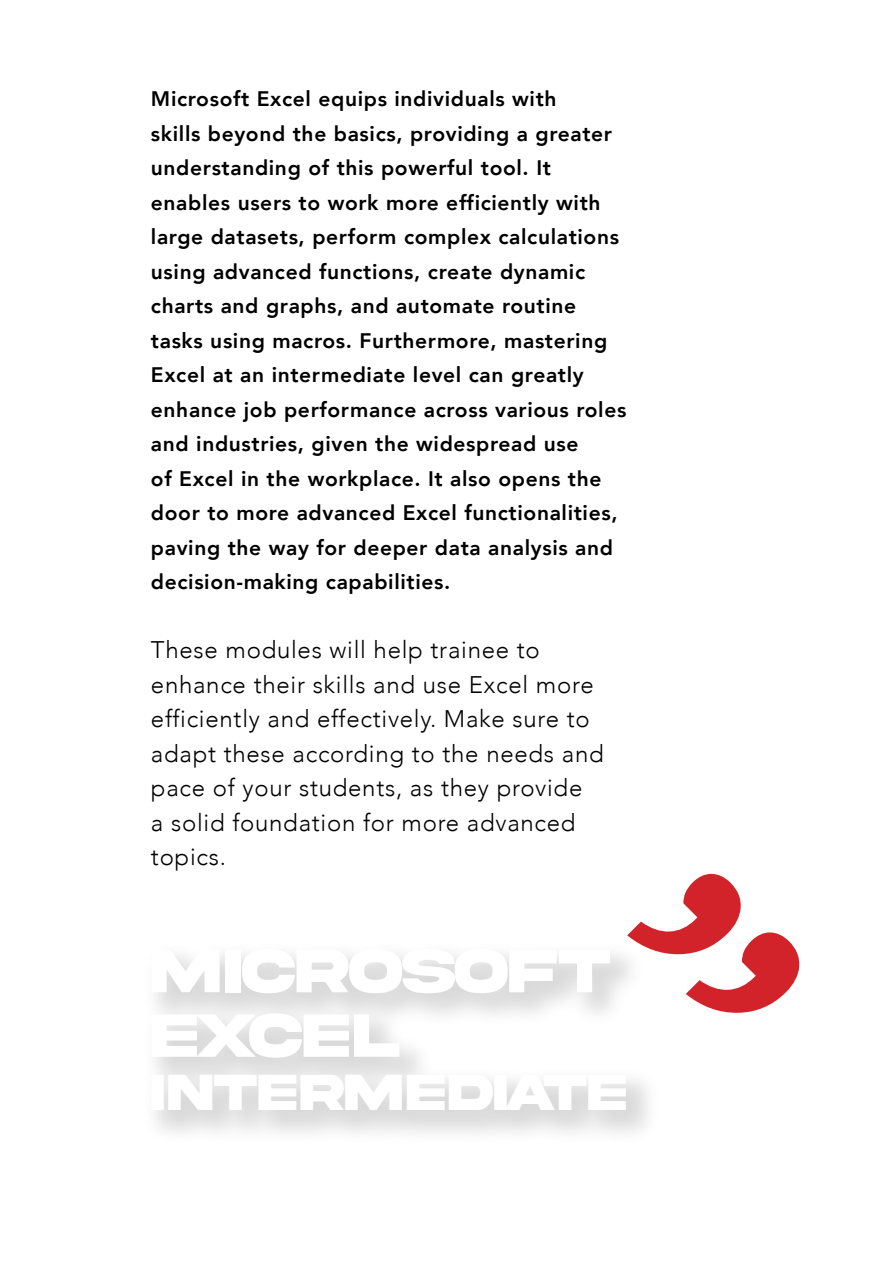
<style>
.page{position:relative;width:893px;height:1263px;background:#fff}
.page>*{position:absolute;margin:0;border:0;box-sizing:border-box;transform-origin:0 0}
.t1{font:700 64.5px/64.5px "Akira Expanded Super";letter-spacing:.005em;color:#fff;scale:.92 1}
.t2{font:700 53.7px "Akira Expanded Super";letter-spacing:.015em;color:#fff;scale:.92 1}
.t3{font:300 24px/34.5px "Avenir";letter-spacing:.03em;color:#000}
.t4{font:800 21px/34.5px "Avenir";letter-spacing:.03em;color:#000}
</style>
<div class="page">
<svg style="left:627px;top:874px;width:173px;height:139px"></svg>
<div style="left:141px;top:939px;width:521px;height:207px;background:#000;opacity:.75"></div>
<p class="t4" style="left:151px;top:82px;width:477px">Microsoft Excel equips individuals with<br>skills beyond the basics, providing a greater understanding of this powerful tool. It enables users to work more efficiently with large datasets, perform complex calculations using advanced functions, create dynamic charts and graphs, and automate routine tasks using macros. Furthermore, mastering Excel at an intermediate level can greatly enhance job performance across various roles and industries, given the widespread use<br>of Excel in the workplace. It also opens the door to more advanced Excel functionalities, paving the way for deeper data analysis and decision-making capabilities.</p>
<p class="t3" style="left:151px;top:633px;width:454px">These modules will help trainee to enhance their skills and use Excel more efficiently and effectively. Make sure to adapt these according to the needs and pace of your students, as they provide<br>a solid foundation for more advanced topics.</p>
<h1 class="t1" style="left:151px;top:940px;width:501px">MICROSOFT<br>EXCEL</h1>
<h2 class="t2" style="left:151px;top:1067px;width:518px">INTERMEDIATE</h2>
</div>
